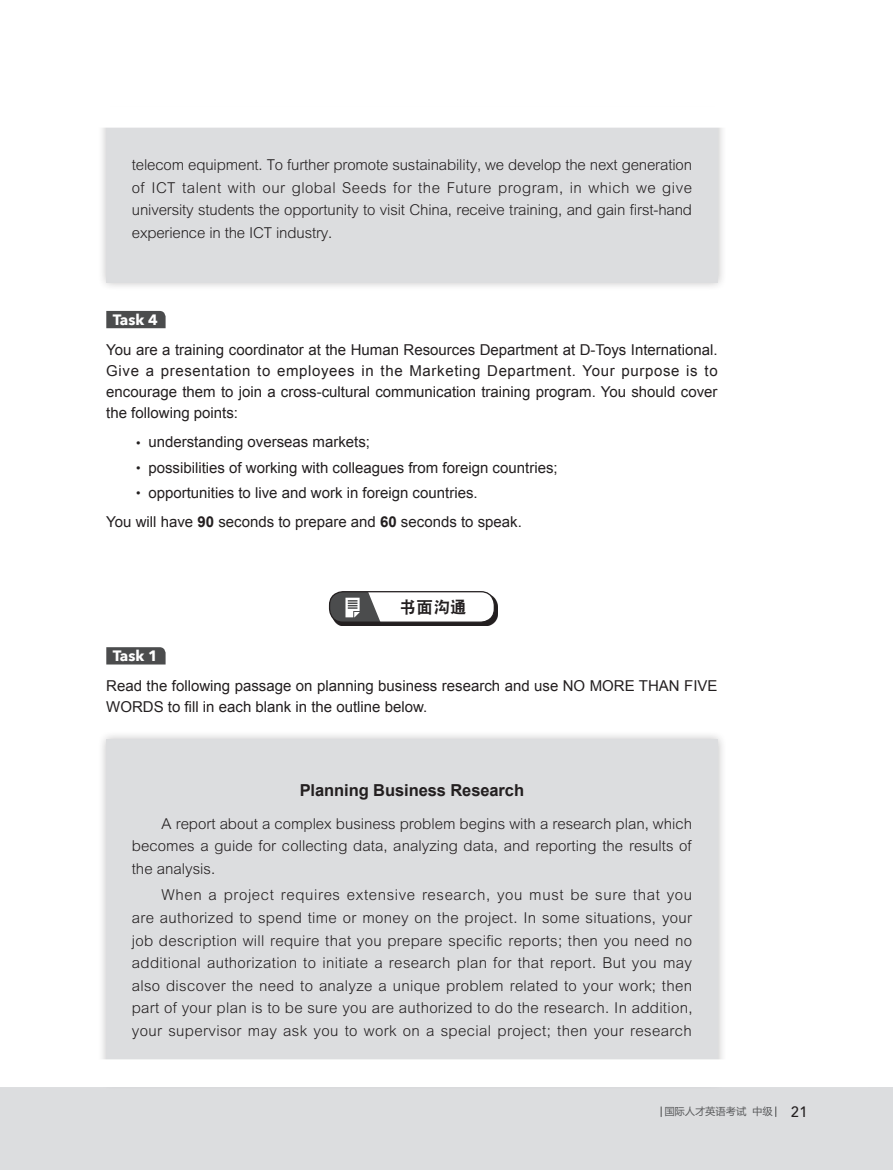
<style>
.page{position:relative;width:893px;height:1170px;background:#fff}
.page>*{position:absolute;margin:0;border:0;box-sizing:border-box;transform-origin:0 0}
.加底标题{font:700 16.5px "Arial";letter-spacing:-.005em;color:#231f20}
.口头沟通{font:16.5px "DFP Hei W9";color:#231f20}
.加底文{font:300 15px/22.5px "Arial";letter-spacing:.005em;color:#231f20;text-align:justify}
.英文-正文{font:15px/21px "Arial";color:#231f20;text-align:justify}
.TASK{font:700 15px "Avenir Next";color:#fff}
.t1{font:10.5px "FZLTHJW GB1 0";letter-spacing:-.025em;color:#57585a}
.s1{font-weight:700}
.s2{font-family:"Avenir Next";font-weight:500;font-size:15px;color:#231f20}
</style>
<div class="page">
<div style="left:0;top:1086px;width:893px;height:83px;background:#dcdddf"></div>
<div style="left:97px;top:730px;width:630px;height:359px;background:#231f20;opacity:.3"></div>
<div style="left:106px;top:739px;width:612px;height:341px;background:#dcdddf"></div>
<svg style="left:106px;top:311px;width:60px;height:17px"></svg>
<div style="left:332px;top:594px;width:166px;height:32px;background:#231f20"></div>
<div style="left:330px;top:591px;width:164px;height:31px;background:#4b4c4d;border-radius:13px"></div>
<svg style="left:342px;top:591px;width:152px;height:31px"></svg>
<svg style="left:106px;top:647px;width:60px;height:17px"></svg>
<div style="left:97px;top:1059px;width:630px;height:27px;background:#fff"></div>
<div style="left:97px;top:106px;width:630px;height:185px;background:#231f20;opacity:.3"></div>
<div style="left:106px;top:115px;width:612px;height:167px;background:#dcdddf"></div>
<div style="left:49px;top:106px;width:823px;height:22px;background:#fff;border-radius:4px"></div>
<p class="加底文" style="left:132px;top:154px;width:562px">telecom equipment. To further promote sustainability, we develop the next generation of ICT talent with our global Seeds for the Future program, in which we give university students the opportunity to visit China, receive training, and gain first-hand experience in the ICT industry.</p>
<p class="TASK" style="left:113px;top:307px;width:47px">Task 4</p>
<p class="英文-正文" style="left:106px;top:339px;width:613px">You are a training coordinator at the Human Resources Department at D-Toys International.<br>Give a presentation to employees in the Marketing Department. Your purpose is to encourage them to join a cross-cultural communication training program. You should cover the following points:</p>
<p class="英文-正文" style="left:136px;top:431px;width:235px"><sup>●</sup> understanding overseas markets;</p>
<p class="英文-正文" style="left:136px;top:457px;width:423px"><sup>●</sup> possibilities of working with colleagues from foreign countries;</p>
<p class="英文-正文" style="left:136px;top:482px;width:343px"><sup>●</sup> opportunities to live and work in foreign countries.</p>
<p class="英文-正文" style="left:106px;top:511px;width:417px">You will have <span class="s1">90</span> seconds to prepare and <span class="s1">60</span> seconds to speak.</p>
<p class="口头沟通" style="left:400px;top:598px;width:69px">书面沟通</p>
<p class="TASK" style="left:113px;top:643px;width:47px">Task 1</p>
<p class="英文-正文" style="left:106px;top:675px;width:613px">Read the following passage on planning business research and use NO MORE THAN FIVE<br>WORDS to fill in each blank in the outline below.</p>
<p class="加底标题" style="left:300px;top:778px;width:226px">Planning Business Research</p>
<p class="加底文" style="left:132px;top:812px;width:562px;text-indent:30px">A report about a complex business problem begins with a research plan, which becomes a guide for collecting data, analyzing data, and reporting the results of the analysis.</p>
<p class="加底文" style="left:132px;top:883px;width:562px;text-indent:30px">When a project requires extensive research, you must be sure that you are authorized to spend time or money on the project. In some situations, your job description will require that you prepare specific reports; then you need no additional authorization to initiate a research plan for that report. But you may also discover the need to analyze a unique problem related to your work; then part of your plan is to be sure you are authorized to do the research. In addition, your supervisor may ask you to work on a special project; then your research</p>
<p class="t1" style="left:664px;top:1105px;width:145px">国际人才英语考试 中级 <span class="s2">21</span></p>
</div>
